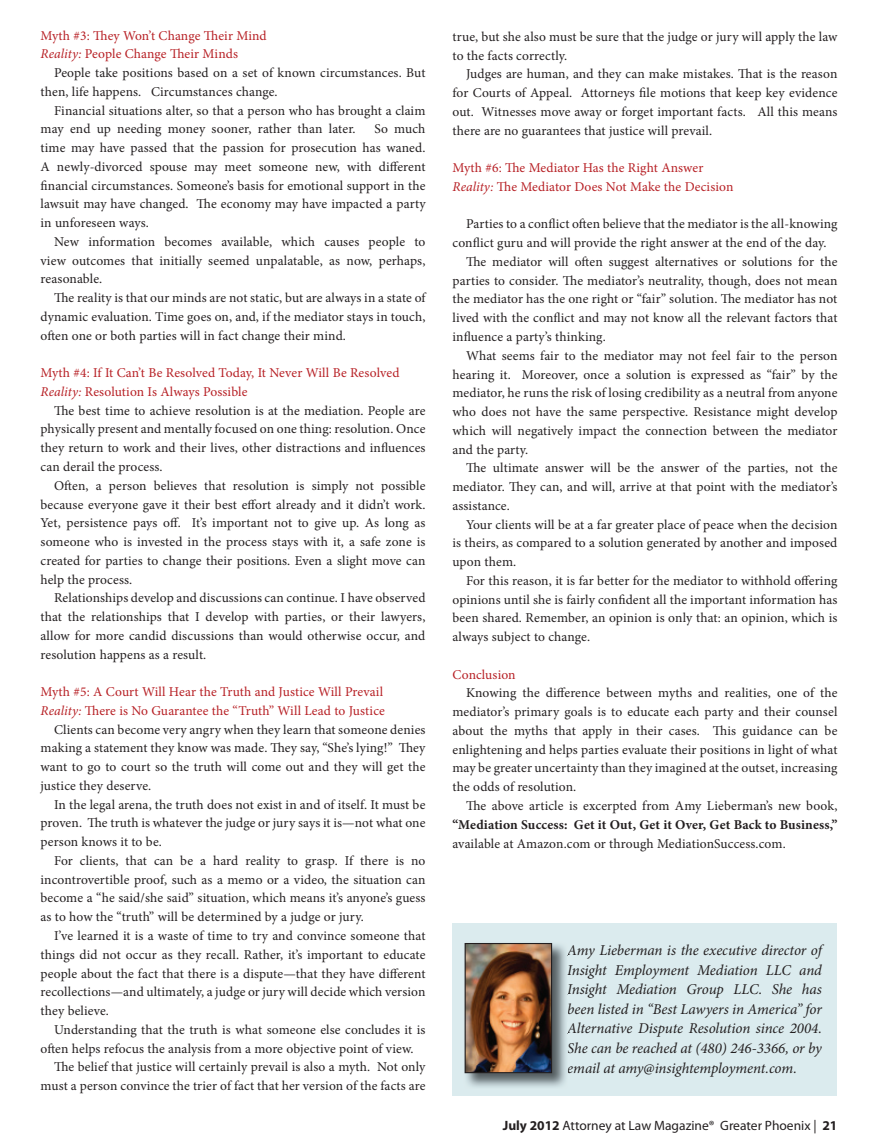
<style>
.page{position:relative;width:878px;height:1148px;background:#fff}
.page>*{position:absolute;margin:0;border:0;box-sizing:border-box;transform-origin:0 0}
.t1{font:italic 15px/19.5px "Minion Pro";letter-spacing:-.005em;color:#231f20;text-align:justify}
.t2{font:13.5px/18.8px "Minion Pro";letter-spacing:.01em;color:#231f20;text-align:justify}
.t3{font:13.5px/18.8px "Minion Pro";letter-spacing:.005em;color:#b72025}
.t4{font:700 13.5px "Minion Pro";letter-spacing:.01em;color:#231f20}
.t5{font:13.5px "Myriad Pro";color:#231f20}
.s1{font-style:italic}
.s2{font-weight:700}
</style>
<div class="page">
<div style="left:452px;top:923px;width:385px;height:172px;background:#dbebee"></div>
<img style="left:464px;top:943px;width:102px;height:144px">
<img style="left:466px;top:945px;width:84px;height:126px">
<div style="left:464px;top:943px;width:88px;height:130px;border:1px solid #231f20"></div>
<p class="t3" style="left:41px;top:26px;width:228px">Myth #3: They Won’t Change Their Mind<br><span class="s1">Reality:</span> People Change Their Minds</p>
<p class="t2" style="left:41px;top:63px;width:386px;text-indent:14px">People take positions based on a set of known circumstances. But then, life happens. Circumstances change.</p>
<p class="t2" style="left:41px;top:101px;width:386px;text-indent:14px">Financial situations alter, so that a person who has brought a claim may end up needing money sooner, rather than later.</p>
<p class="t2" style="left:41px;top:120px;width:386px;text-indent:334px">So much time may have passed that the passion for prosecution has waned.<br>A newly-divorced spouse may meet someone new, with different financial circumstances. Someone’s basis for emotional support in the lawsuit may have changed. The economy may have impacted a party in unforeseen ways.</p>
<p class="t2" style="left:41px;top:232px;width:386px;text-indent:14px">New information becomes available, which causes people to view outcomes that initially seemed unpalatable, as now, perhaps, reasonable.</p>
<p class="t2" style="left:41px;top:288px;width:386px;text-indent:14px">The reality is that our minds are not static, but are always in a state of dynamic evaluation. Time goes on, and, if the mediator stays in touch, often one or both parties will in fact change their mind.</p>
<p class="t3" style="left:41px;top:363px;width:360px">Myth #4: If It Can’t Be Resolved Today, It Never Will Be Resolved<br><span class="s1">Reality:</span> Resolution Is Always Possible</p>
<p class="t2" style="left:41px;top:401px;width:386px;text-indent:14px">The best time to achieve resolution is at the mediation. People are physically present and mentally focused on one thing: resolution. Once they return to work and their lives, other distractions and influences can derail the process.</p>
<p class="t2" style="left:41px;top:476px;width:386px;text-indent:14px">Often, a person believes that resolution is simply not possible because everyone gave it their best effort already and it didn’t work.<br>Yet, persistence pays off. It’s important not to give up. As long as someone who is invested in the process stays with it, a safe zone is created for parties to change their positions. Even a slight move can help the process.</p>
<p class="t2" style="left:41px;top:588px;width:386px;text-indent:14px">Relationships develop and discussions can continue. I have observed that the relationships that I develop with parties, or their lawyers, allow for more candid discussions than would otherwise occur, and resolution happens as a result.</p>
<p class="t3" style="left:41px;top:682px;width:344px">Myth #5: A Court Will Hear the Truth and Justice Will Prevail</p>
<p class="t3" style="left:41px;top:701px;width:346px"><span class="s1">Reality:</span> There is No Guarantee the “Truth” Will Lead to Justice</p>
<p class="t2" style="left:54px;top:720px;width:373px">Clients can become very angry when they learn that someone denies</p>
<p class="t2" style="left:41px;top:738px;width:386px">making a statement they know was made. They say, “She’s lying!” They</p>
<p class="t2" style="left:41px;top:757px;width:386px">want to go to court so the truth will come out and they will get the</p>
<p class="t2" style="left:41px;top:776px;width:112px">justice they deserve.</p>
<p class="t2" style="left:54px;top:795px;width:373px">In the legal arena, the truth does not exist in and of itself. It must be</p>
<p class="t2" style="left:41px;top:813px;width:386px">proven. The truth is whatever the judge or jury says it is—not what one</p>
<p class="t2" style="left:41px;top:832px;width:123px">person knows it to be.</p>
<p class="t2" style="left:54px;top:851px;width:373px">For clients, that can be a hard reality to grasp. If there is no</p>
<p class="t2" style="left:41px;top:870px;width:386px">incontrovertible proof, such as a memo or a video, the situation can</p>
<p class="t2" style="left:41px;top:888px;width:386px">become a “he said/she said” situation, which means it’s anyone’s guess</p>
<p class="t2" style="left:41px;top:907px;width:325px">as to how the “truth” will be determined by a judge or jury.</p>
<p class="t2" style="left:54px;top:926px;width:373px">I’ve learned it is a waste of time to try and convince someone that</p>
<p class="t2" style="left:41px;top:945px;width:386px">things did not occur as they recall. Rather, it’s important to educate</p>
<p class="t2" style="left:41px;top:963px;width:386px">people about the fact that there is a dispute—that they have different</p>
<p class="t2" style="left:41px;top:982px;width:386px">recollections—and ultimately, a judge or jury will decide which version</p>
<p class="t2" style="left:41px;top:1001px;width:70px">they believe.</p>
<p class="t2" style="left:54px;top:1020px;width:373px">Understanding that the truth is what someone else concludes it is</p>
<p class="t2" style="left:41px;top:1038px;width:374px">often helps refocus the analysis from a more objective point of view.</p>
<p class="t2" style="left:54px;top:1057px;width:373px">The belief that justice will certainly prevail is also a myth. Not only</p>
<p class="t2" style="left:41px;top:1076px;width:386px">must a person convince the trier of fact that her version of the facts are</p>
<p class="t2" style="left:452px;top:27px;width:386px">true, but she also must be sure that the judge or jury will apply the law to the facts correctly.</p>
<p class="t2" style="left:452px;top:65px;width:386px;text-indent:14px">Judges are human, and they can make mistakes. That is the reason for Courts of Appeal. Attorneys file motions that keep key evidence out. Witnesses move away or forget important facts. All this means there are no guarantees that justice will prevail.</p>
<p class="t3" style="left:452px;top:158px;width:282px">Myth #6: The Mediator Has the Right Answer<br><span class="s1">Reality:</span> The Mediator Does Not Make the Decision</p>
<p class="t2" style="left:466px;top:215px;width:373px">Parties to a conflict often believe that the mediator is the all-knowing</p>
<p class="t2" style="left:452px;top:233px;width:375px">conflict guru and will provide the right answer at the end of the day.</p>
<p class="t2" style="left:466px;top:252px;width:373px">The mediator will often suggest alternatives or solutions for the</p>
<p class="t2" style="left:452px;top:271px;width:386px">parties to consider. The mediator’s neutrality, though, does not mean</p>
<p class="t2" style="left:452px;top:290px;width:386px">the mediator has the one right or “fair” solution. The mediator has not</p>
<p class="t2" style="left:452px;top:308px;width:386px">lived with the conflict and may not know all the relevant factors that</p>
<p class="t2" style="left:452px;top:327px;width:155px">influence a party’s thinking.</p>
<p class="t2" style="left:466px;top:346px;width:373px">What seems fair to the mediator may not feel fair to the person</p>
<p class="t2" style="left:452px;top:365px;width:386px">hearing it. Moreover, once a solution is expressed as “fair” by the</p>
<p class="t2" style="left:452px;top:383px;width:386px">mediator, he runs the risk of losing credibility as a neutral from anyone</p>
<p class="t2" style="left:452px;top:402px;width:386px">who does not have the same perspective. Resistance might develop</p>
<p class="t2" style="left:452px;top:421px;width:386px">which will negatively impact the connection between the mediator</p>
<p class="t2" style="left:452px;top:440px;width:77px">and the party.</p>
<p class="t2" style="left:466px;top:458px;width:373px">The ultimate answer will be the answer of the parties, not the</p>
<p class="t2" style="left:452px;top:477px;width:386px">mediator. They can, and will, arrive at that point with the mediator’s</p>
<p class="t2" style="left:452px;top:496px;width:59px">assistance.</p>
<p class="t2" style="left:466px;top:515px;width:373px">Your clients will be at a far greater place of peace when the decision</p>
<p class="t2" style="left:452px;top:534px;width:386px">is theirs, as compared to a solution generated by another and imposed</p>
<p class="t2" style="left:452px;top:552px;width:65px">upon them.</p>
<p class="t2" style="left:466px;top:571px;width:373px">For this reason, it is far better for the mediator to withhold offering</p>
<p class="t2" style="left:452px;top:590px;width:386px">opinions until she is fairly confident all the important information has</p>
<p class="t2" style="left:452px;top:609px;width:386px">been shared. Remember, an opinion is only that: an opinion, which is</p>
<p class="t2" style="left:452px;top:627px;width:139px">always subject to change.</p>
<p class="t3" style="left:452px;top:665px;width:65px">Conclusion</p>
<p class="t2" style="left:452px;top:684px;width:386px;text-indent:14px">Knowing the difference between myths and realities, one of the mediator’s primary goals is to educate each party and their counsel about the myths that apply in their cases. This guidance can be enlightening and helps parties evaluate their positions in light of what may be greater uncertainty than they imagined at the outset, increasing the odds of resolution.</p>
<p class="t2" style="left:466px;top:796px;width:373px">The above article is excerpted from Amy Lieberman’s new book,</p>
<p class="t4" style="left:452px;top:815px;width:386px">“Mediation Success: Get it Out, Get it Over, Get Back to Business,”</p>
<p class="t2" style="left:452px;top:834px;width:335px">available at Amazon.com or through MediationSuccess.com.</p>
<p class="t1" style="left:567px;top:940px;width:256px">Amy Lieberman is the executive director of Insight Employment Mediation LLC and Insight Mediation Group LLC. She has been listed in “Best Lawyers in America” for Alternative Dispute Resolution since 2004.<br>She can be reached at (480) 246-3366, or by email at amy@insightemployment.com.</p>
<p class="t5" style="left:503px;top:1116px;width:336px"><span class="s2">July 2012</span> Attorney at Law Magazine® Greater Phoenix | <span class="s2">21</span></p>
</div>
